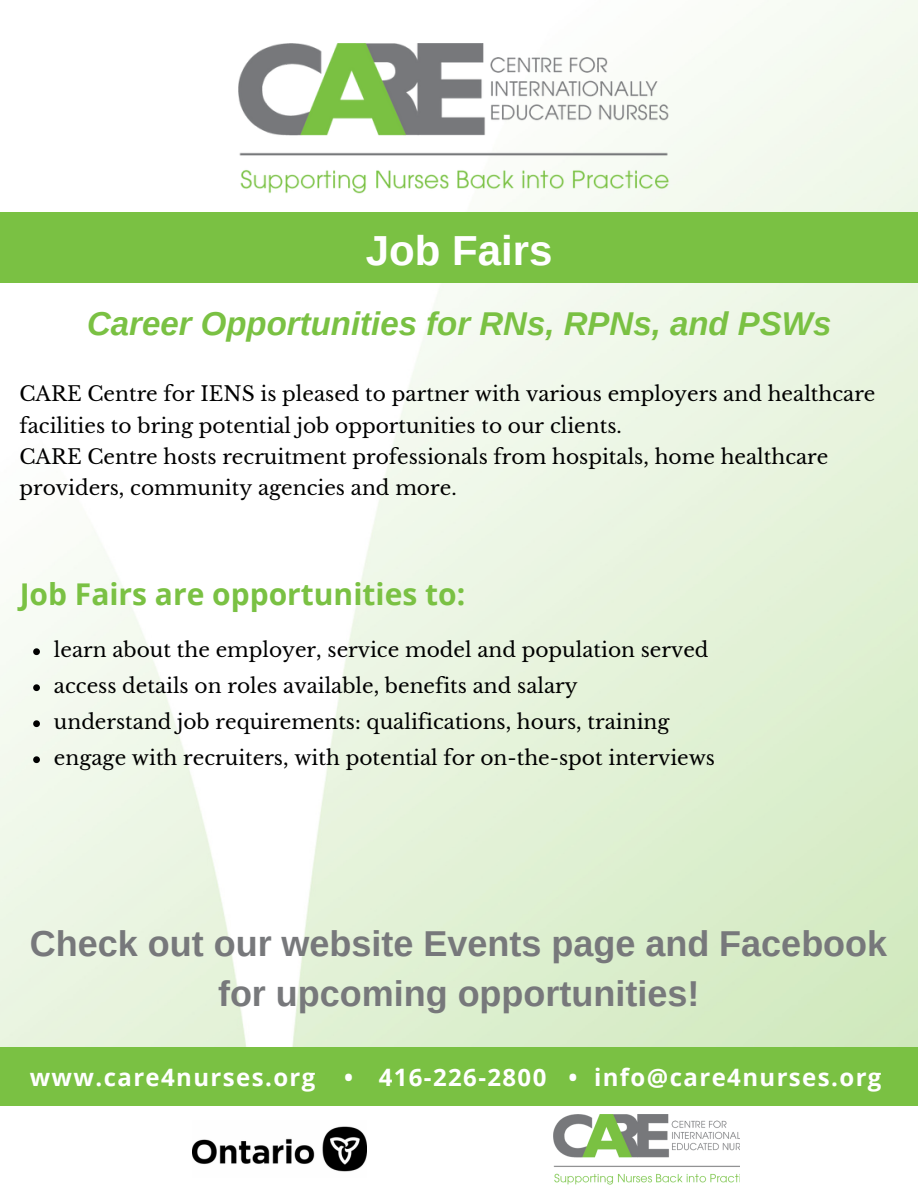
<style>
.page{position:relative;width:918px;height:1188px;background:#fff}
.page>*{position:absolute;margin:0;border:0;box-sizing:border-box;transform-origin:0 0}
.t1{font:700 42px "Arimo";color:#fff}
.t2{font:700 36px/49.5px "Arimo";color:#77787b;text-align:center}
.t3{font:italic 700 33px "Arimo";color:#7ac143}
.t4{font:700 30px "Open Sans";color:#7ac143}
.t5{font:700 24px "Open Sans";letter-spacing:.06em;color:#fff}
.t6{font:20.1px/31.3px "Libre Baskerville";color:#000}
</style>
<div class="page">
<img style="left:0;top:0;width:918px;height:1047px">
<img style="left:238px;top:44px;width:431px;height:150px">
<div style="left:0;top:1047px;width:918px;height:62px;background:#7ac143"></div>
<div style="left:0;top:1107px;width:918px;height:81px;background:#fff"></div>
<img style="left:193px;top:1126px;width:174px;height:46px">
<div style="left:0;top:212px;width:918px;height:71px;background:#7ac143"></div>
<img style="left:553px;top:1114px;width:186px;height:70px">
<svg style="left:33px;top:648px;width:7px;height:7px"></svg>
<svg style="left:33px;top:684px;width:7px;height:7px"></svg>
<svg style="left:33px;top:720px;width:7px;height:7px"></svg>
<svg style="left:33px;top:756px;width:7px;height:7px"></svg>
<p class="t1" style="left:366px;top:227px;width:188px">Job Fairs</p>
<p class="t3" style="left:87px;top:305px;width:746px">Career Opportunities for RNs, RPNs, and PSWs</p>
<p class="t6" style="left:19px;top:379px;width:858px">CARE Centre for IENS is pleased to partner with various employers and healthcare facilities to bring potential job opportunities to our clients.</p>
<p class="t6" style="left:19px;top:441px;width:811px">CARE Centre hosts recruitment professionals from hospitals, home healthcare providers, community agencies and more.</p>
<p class="t4" style="left:20px;top:573px;width:447px">Job Fairs are opportunities to:</p>
<p class="t6" style="left:54px;top:635px;width:656px">learn about the employer, service model and population served</p>
<p class="t6" style="left:54px;top:671px;width:525px">access details on roles available, benefits and salary</p>
<p class="t6" style="left:54px;top:707px;width:617px">understand job requirements: qualifications, hours, training</p>
<p class="t6" style="left:54px;top:743px;width:663px">engage with recruiters, with potential for on-the-spot interviews</p>
<p class="t2" style="left:30px;top:919px;width:859px">Check out our website Events page and Facebook for upcoming opportunities!</p>
<p class="t5" style="left:30px;top:1060px;width:853px">www.care4nurses.org • 416-226-2800 • info@care4nurses.org</p>
</div>
